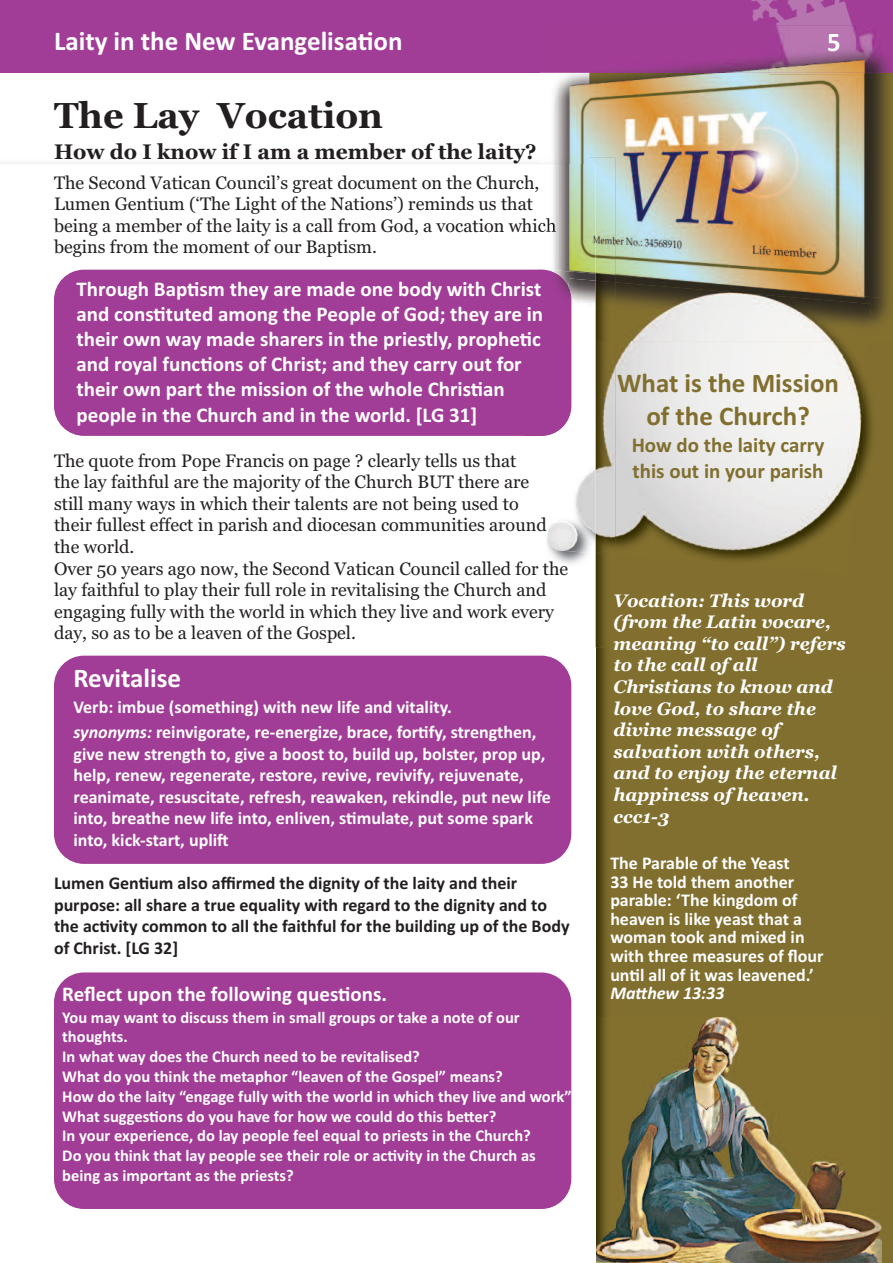
<style>
.page{position:relative;width:893px;height:1263px;background:#fff}
.page>*{position:absolute;margin:0;border:0;box-sizing:border-box;transform-origin:0 0}
.t1{font:700 36px "Calibri";color:#fff}
.t2{font:700 36px "Georgia";color:#231f20}
.t3{font:700 27px "Calibri";color:#fff}
.t4{font:700 27px/32.4px "Calibri";color:#816f2f;text-align:center}
.t5{font:700 21px/25.2px "Calibri";color:#fff}
.t6{font:700 21px/25.2px "Calibri";color:#816f2f}
.t7{font:700 21px "Georgia";color:#231f20}
.t8{font:18px/21.6px "Georgia";color:#231f20}
.t9{font:700 18px/18.6px "Calibri";color:#fff}
.t10{font:italic 700 18px/21.6px "Georgia";color:#fff}
.t11{font:700 18px/21.6px "Calibri";color:#231f20}
.t12{font:italic 700 18px "Calibri";color:#fff}
.t13{font:700 16.5px/19.8px "Calibri";color:#fff}
.s1{font-style:italic}
</style>
<div class="page">
<div style="left:589px;top:65px;width:304px;height:1198px;background:#816f2f"></div>
<div style="left:0;top:0;width:893px;height:73px;background:#a13d96"></div>
<img style="left:751px;top:0;width:102px;height:26px">
<img style="left:595px;top:649px;width:11px;height:614px">
<div style="left:0;top:164px;width:595px;height:1099px;background:#fff"></div>
<img style="left:596px;top:1018px;width:285px;height:245px">
<div style="left:54px;top:270px;width:517px;height:166px;background:#a13d96;border-radius:30px"></div>
<img style="left:549px;top:73px;width:40px;height:91px">
<img style="left:589px;top:73px;width:300px;height:202px">
<img style="left:540px;top:60px;width:215px;height:13px">
<img style="left:769px;top:73px;width:120px;height:1px">
<img style="left:755px;top:26px;width:135px;height:47px">
<img style="left:828px;top:34px;width:11px;height:17px">
<img style="left:589px;top:158px;width:26px;height:116px">
<img style="left:540px;top:164px;width:55px;height:105px">
<img style="left:595px;top:555px;width:11px;height:94px">
<img style="left:507px;top:435px;width:81px;height:129px">
<img style="left:615px;top:275px;width:274px;height:49px">
<img style="left:595px;top:274px;width:20px;height:7px">
<img style="left:540px;top:269px;width:55px;height:9px">
<img style="left:540px;top:270px;width:28px;height:23px">
<img style="left:615px;top:341px;width:253px;height:220px">
<img style="left:595px;top:341px;width:20px;height:214px">
<img style="left:546px;top:341px;width:49px;height:212px">
<img style="left:556px;top:341px;width:15px;height:91px">
<img style="left:595px;top:281px;width:276px;height:60px">
<img style="left:568px;top:278px;width:27px;height:63px">
<img style="left:564px;top:287px;width:7px;height:54px">
<div style="left:54px;top:656px;width:517px;height:208px;background:#a13d96;border-radius:30px"></div>
<div style="left:54px;top:972px;width:517px;height:237px;background:#a13d96;border-radius:30px"></div>
<h1 class="t1" style="left:50px;top:4px;width:466px">Laity in the New Evangelisation</h1>
<h2 class="t3" style="left:54px;top:25px;width:350px">Laity in the New Evangelisation</h2>
<h1 class="t2" style="left:54px;top:94px;width:331px">The Lay Vocation</h1>
<p class="t7" style="left:54px;top:139px;width:484px">How do I know if I am a member of the laity?</p>
<p class="t8" style="left:54px;top:172px;width:504px">The Second Vatican Council’s great document on the Church, Lumen Gentium (‘The Light of the Nations’) reminds us that being a member of the laity is a call from God, a vocation which begins from the moment of our Baptism.</p>
<p class="t5" style="left:77px;top:276px;width:468px">Through Baptism they are made one body with Christ and constituted among the People of God; they are in their own way made sharers in the priestly, prophetic and royal functions of Christ; and they carry out for their own part the mission of the whole Christian people in the Church and in the world. [LG 31]</p>
<p class="t8" style="left:54px;top:450px;width:516px">The quote from Pope Francis on page ? clearly tells us that<br>the lay faithful are the majority of the Church BUT there are<br>still many ways in which their talents are not being used to<br>their fullest effect in parish and diocesan communities around the world.<br>Over 50 years ago now, the Second Vatican Council called for the lay faithful to play their full role in revitalising the Church and engaging fully with the world in which they live and work every day, so as to be a leaven of the Gospel.</p>
<h2 class="t3" style="left:74px;top:662px;width:109px">Revitalise</h2>
<p class="t9" style="left:74px;top:694px;width:465px;line-height:25.2px">Verb: imbue (something) with new life and vitality.<br><span class="s1">synonyms:</span> reinvigorate, re-energize, brace, fortify, strengthen,</p>
<p class="t9" style="left:74px;top:743px;width:479px;line-height:21.6px">give new strength to, give a boost to, build up, bolster, prop up, help, renew, regenerate, restore, revive, revivify, rejuvenate, reanimate, resuscitate, refresh, reawaken, rekindle, put new life into, breathe new life into, enliven, stimulate, put some spark into, kick-start, uplift</p>
<p class="t11" style="left:54px;top:872px;width:517px">Lumen Gentium also affirmed the dignity of the laity and their purpose: all share a true equality with regard to the dignity and to the activity common to all the faithful for the building up of the Body of Christ. [LG 32]</p>
<p class="t5" style="left:62px;top:981px;width:326px">Reflect upon the following questions.</p>
<p class="t13" style="left:62px;top:1007px;width:519px">You may want to discuss them in small groups or take a note of our thoughts.<br>In what way does the Church need to be revitalised?<br>What do you think the metaphor “leaven of the Gospel” means?<br>How do the laity “engage fully with the world in which they live and work”?<br>What suggestions do you have for how we could do this better?<br>In your experience, do lay people feel equal to priests in the Church?<br>Do you think that lay people see their role or activity in the Church as<br>being as important as the priests?</p>
<h2 class="t4" style="left:617px;top:367px;width:223px">What is the Mission of the Church?</h2>
<p class="t6" style="left:632px;top:433px;width:194px">How do the laity carry this out in your parish</p>
<p class="t10" style="left:613px;top:589px;width:234px">Vocation: This word (from the Latin vocare, meaning “to call”) refers to the call of all<br>Christians to know and love God, to share the divine message of salvation with others, and to enjoy the eternal happiness of heaven. ccc1-3</p>
<p class="t9" style="left:610px;top:853px;width:215px">The Parable of the Yeast<br>33 He told them another parable: ‘The kingdom of heaven is like yeast that a woman took and mixed in with three measures of flour until all of it was leavened.’</p>
<p class="t12" style="left:610px;top:982px;width:116px">Matthew 13:33</p>
</div>
